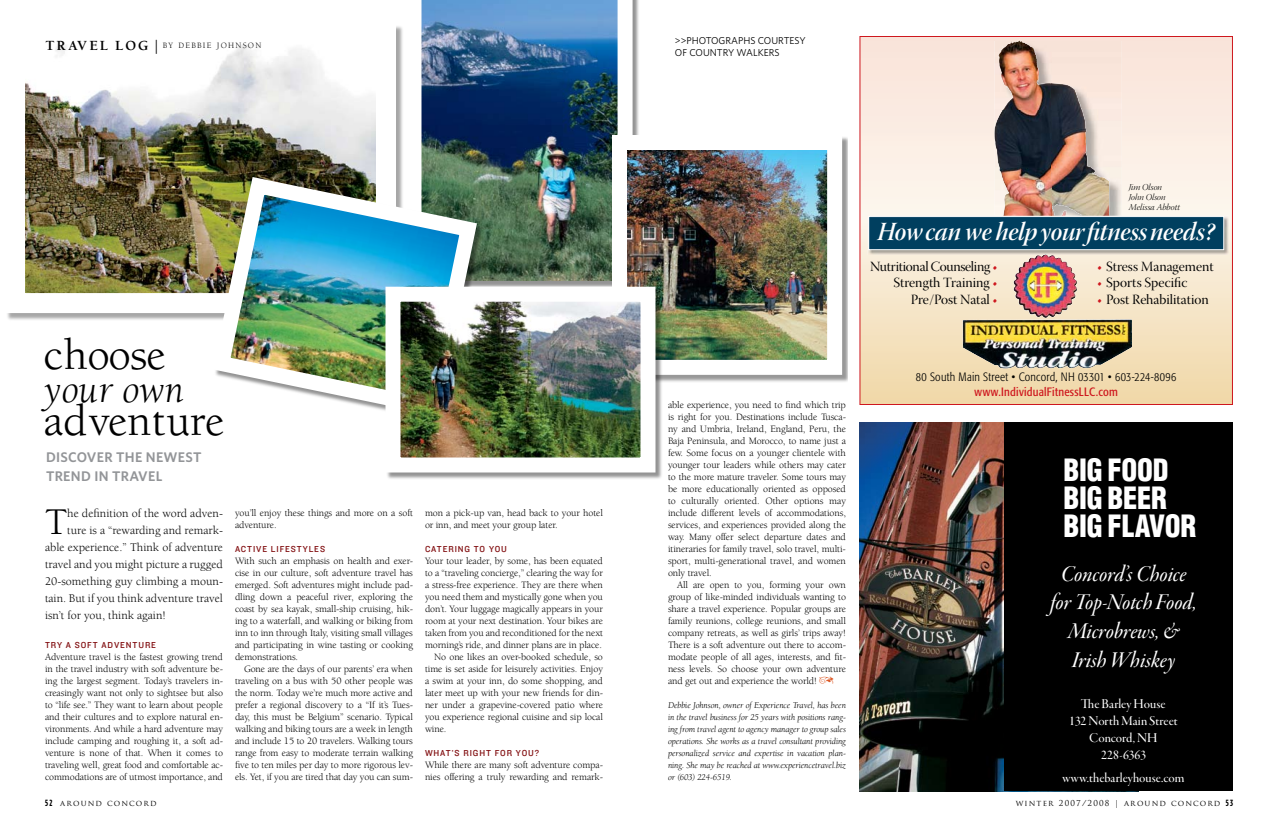
<style>
.page{position:relative;width:1278px;height:828px;background:#fff}
.page>*{position:absolute;margin:0;border:0;box-sizing:border-box;transform-origin:0 0}
.t1{font:40px "Berkeley Oldstyle";color:#000}
.t2{font:italic 40px "Berkeley";color:#000}
.t3{font:38.8px "Berkeley";color:#000}
.t4{font:900 condensed 30px/28px "Helvetica";letter-spacing:-.005em;color:#fff;scale:.95 1}
.t5{font:26px "Warnock Pro Semibold It Disp";letter-spacing:-.01em;color:#fff;scale:.95 1}
.t6{font:24px/28.8px "Garamond Premr Pro Med It Disp";color:#fff;text-align:center}
.t7{font:14px/16.8px "Warnock Pro Disp";letter-spacing:-.005em;color:#000;text-align:right}
.t8{font:14px/16.8px "Garamond Premr Pro Med Disp";color:#fff;text-align:center}
.t9{font:600 14px/19px "Whitney";letter-spacing:.02em;color:#939598}
.t10{font:12px "Berkeley";color:#000}
.t11{font:300 condensed 12px "Formata";letter-spacing:.02em;color:#000}
.t12{font:condensed 12px "Formata";letter-spacing:.02em;color:#ce171e}
.t13{font:10px/12px "Berkeley";letter-spacing:-.01em;color:#000;text-align:justify}
.t14{font:10px/12px "Whitney";color:#000}
.t15{font:italic 9px/12px "Berkeley";letter-spacing:-.01em;color:#000;text-align:justify}
.t16{font:9px "Knockout HTF31 Junior Middlewt";letter-spacing:.1em;color:#841315}
.t17{font:9px/10px "Warnock Pro Light It Disp";letter-spacing:.005em;color:#000}
.t18{font:8.4px "Berkeley";letter-spacing:.145em;color:#000}
.t19{font:8px "Trajan Pro";letter-spacing:.15em;color:#000}
.s1{font-family:"Berkeley Oldstyle";font-weight:700;font-size:12.6px}
.s2{font-family:"Berkeley Oldstyle";font-weight:700;font-size:14px}
.s3{font-family:"Gotham Condensed";font-weight:700;font-size:9px}
.s4{color:#ce171e}
</style>
<div class="page">
<div style="left:5px;top:25px;width:399px;height:296px;background:#000;opacity:.35"></div>
<img style="left:26px;top:45px;width:349px;height:247px">
<img style="left:421px;top:0;width:212px;height:287px">
<img style="left:204px;top:168px;width:282px;height:243px">
<div style="left:612px;top:135px;width:238px;height:248px;background:#000;opacity:.41"></div>
<img style="left:628px;top:151px;width:198px;height:208px">
<div style="left:386px;top:287px;width:278px;height:194px;background:#000;opacity:.43"></div>
<img style="left:402px;top:303px;width:238px;height:154px">
<div style="left:386px;top:287px;width:270px;height:186px;border:15px solid #fff"></div>
<div style="left:848px;top:24px;width:404px;height:390px;background:#fff"></div>
<svg style="left:862px;top:38px;width:369px;height:365px;background:#eddcc4"></svg>
<div style="left:860px;top:36px;width:373px;height:369px;border:1px solid #ce171e"></div>
<img style="left:995px;top:41px;width:127px;height:175px">
<svg style="left:1011px;top:39px;width:11px;height:2px"></svg>
<svg style="left:994px;top:127px;width:1px;height:12px"></svg>
<img style="left:995px;top:41px;width:41px;height:140px">
<img style="left:1003px;top:181px;width:33px;height:35px">
<img style="left:868px;top:216px;width:361px;height:39px">
<div style="left:869px;top:217px;width:355px;height:33px;background:#003f5f"></div>
<div style="left:868px;top:216px;width:356px;height:34px;border:1px solid #fff"></div>
<img style="left:860px;top:422px;width:278px;height:369px">
<div style="left:1004px;top:423px;width:229px;height:368px;background:#000"></div>
<p class="t18" style="left:45px;top:41px;width:218px"><span class="s1">TRAVEL LOG</span> <span class="s2">|</span> by debbie johnson</p>
<h1 class="t1" style="left:44px;top:332px;width:123px">choose</h1>
<h1 class="t2" style="left:44px;top:369px;width:141px">your own</h1>
<h1 class="t1" style="left:44px;top:398px;width:182px">adventure</h1>
<h3 class="t9" style="left:46px;top:447px;width:157px">DISCOVER THE NEWEST<br>TREND IN TRAVEL</h3>
<h2 class="t3" style="left:45px;top:501px;width:24px">T</h2>
<p class="t10" style="left:67px;top:507px;width:157px">he definition of the word adven-</p>
<p class="t10" style="left:67px;top:524px;width:157px">ture is a “rewarding and remark-</p>
<p class="t10" style="left:45px;top:541px;width:179px">able experience.” Think of adventure</p>
<p class="t10" style="left:45px;top:558px;width:179px">travel and you might picture a rugged</p>
<p class="t10" style="left:45px;top:575px;width:179px">20-something guy climbing a moun-</p>
<p class="t10" style="left:45px;top:592px;width:180px">tain. But if you think adventure travel</p>
<p class="t10" style="left:45px;top:609px;width:122px">isn’t for you, think again!</p>
<p class="t16" style="left:45px;top:640px;width:113px">TRY A SOFT ADVENTURE</p>
<p class="t13" style="left:45px;top:651px;width:180px">Adventure travel is the fastest growing trend in the travel industry with soft adventure be&shy;ing the largest segment. Today’s travelers in&shy;creasingly want not only to sightsee but also to “life see.” They want to learn about people and their cultures and to explore natural en&shy;vironments. And while a hard adventure may include camping and roughing it, a soft ad&shy;venture is none of that. When it comes to traveling well, great food and comfortable ac&shy;commodations are of utmost importance, and</p>
<p class="t19" style="left:45px;top:798px;width:113px"><span class="s3">52</span> AROUND CONCORD</p>
<p class="t13" style="left:235px;top:507px;width:180px">you’ll enjoy these things and more on a soft adventure.</p>
<p class="t16" style="left:235px;top:544px;width:91px">ACTIVE LIFESTYLES</p>
<p class="t13" style="left:235px;top:555px;width:180px">With such an emphasis on health and exer&shy;cise in our culture, soft adventure travel has emerged. Soft adventures might include pad&shy;dling down a peaceful river, exploring the coast by sea kayak, small-ship cruising, hik&shy;ing to a waterfall, and walking or biking from inn to inn through Italy, visiting small villages and participating in wine tasting or cooking demonstrations.</p>
<p class="t13" style="left:235px;top:663px;width:180px;text-indent:9px">Gone are the days of our parents’ era when traveling on a bus with 50 other people was the norm. Today we’re much more active and prefer a regional discovery to a “If it’s Tues&shy;day, this must be Belgium” scenario. Typical walking and biking tours are a week in length and include 15 to 20 travelers. Walking tours range from easy to moderate terrain walking five to ten miles per day to more rigorous lev&shy;els. Yet, if you are tired that day you can sum-</p>
<p class="t13" style="left:425px;top:507px;width:179px">mon a pick-up van, head back to your hotel or inn, and meet your group later.</p>
<p class="t16" style="left:425px;top:544px;width:83px">CATERING TO YOU</p>
<p class="t13" style="left:425px;top:555px;width:179px">Your tour leader, by some, has been equated</p>
<p class="t13" style="left:425px;top:567px;width:180px">to a “traveling concierge,” clearing the way for</p>
<p class="t13" style="left:425px;top:579px;width:179px">a stress-free experience. They are there when</p>
<p class="t13" style="left:425px;top:591px;width:179px">you need them and mystically gone when you</p>
<p class="t13" style="left:425px;top:603px;width:179px">don’t. Your luggage magically appears in your</p>
<p class="t13" style="left:425px;top:615px;width:179px">room at your next destination. Your bikes are</p>
<p class="t13" style="left:425px;top:627px;width:180px">taken from you and reconditioned for the next</p>
<p class="t13" style="left:425px;top:639px;width:179px">morning’s ride, and dinner plans are in place.</p>
<p class="t13" style="left:434px;top:651px;width:170px">No one likes an over-booked schedule, so</p>
<p class="t13" style="left:425px;top:663px;width:180px">time is set aside for leisurely activities. Enjoy</p>
<p class="t13" style="left:425px;top:675px;width:179px">a swim at your inn, do some shopping, and</p>
<p class="t13" style="left:425px;top:687px;width:179px">later meet up with your new friends for din-</p>
<p class="t13" style="left:425px;top:699px;width:179px">ner under a grapevine-covered patio where</p>
<p class="t13" style="left:425px;top:711px;width:180px">you experience regional cuisine and sip local</p>
<p class="t13" style="left:425px;top:723px;width:23px">wine.</p>
<p class="t16" style="left:425px;top:748px;width:116px">WHAT’S RIGHT FOR YOU?</p>
<p class="t13" style="left:425px;top:759px;width:179px">While there are many soft adventure compa&shy;nies offering a truly rewarding and remark-</p>
<p class="t14" style="left:675px;top:34px;width:132px">&gt;&gt;PHOTOGRAPHS COURTESY<br>OF COUNTRY WALKERS</p>
<p class="t17" style="left:1129px;top:183px;width:53px">Jim Olson<br>John Olson<br>Melissa Abbott</p>
<h3 class="t5" style="left:878px;top:216px;width:357px">How can we help your fitness needs?</h3>
<h3 class="t7" style="left:870px;top:259px;width:129px">Nutritional Counseling <span class="s4">•<br></span>Strength Training <span class="s4">•<br></span>Pre/Post Natal <span class="s4">•</span></h3>
<h3 class="t7" style="left:1097px;top:259px;width:118px"><span class="s4">•</span> Stress Management</h3>
<h3 class="t7" style="left:1097px;top:276px;width:92px"><span class="s4">•</span> Sports Specific</h3>
<h3 class="t7" style="left:1097px;top:293px;width:113px"><span class="s4">•</span> Post Rehabilitation</h3>
<p class="t13" style="left:668px;top:399px;width:180px">able experience, you need to find which trip is right for you. Destinations include Tusca&shy;ny and Umbria, Ireland, England, Peru, the Baja Peninsula, and Morocco, to name just a few. Some focus on a younger clientele with younger tour leaders while others may cater to the more mature traveler. Some tours may be more educationally oriented as opposed to culturally oriented. Other options may include different levels of accommodations, services, and experiences provided along the way. Many offer select departure dates and itineraries for family travel, solo travel, multi&shy;sport, multi-generational travel, and women only travel.</p>
<p class="t13" style="left:668px;top:579px;width:180px;text-indent:9px">All are open to you, forming your own group of like-minded individuals wanting to share a travel experience. Popular groups are family reunions, college reunions, and small company retreats, as well as girls’ trips away!<br>There is a soft adventure out there to accom&shy;modate people of all ages, interests, and fit&shy;ness levels. So choose your own adventure and get out and experience the world!</p>
<p class="t15" style="left:668px;top:699px;width:180px">Debbie Johnson, owner of Experience Travel, has been in the travel business for 25 years with positions rang&shy;ing from travel agent to agency manager to group sales operations. She works as a travel consultant providing personalized service and expertise in vacation plan&shy;ning. She may be reached at www.experiencetravel.biz or (603) 224-6519.</p>
<p class="t11" style="left:916px;top:370px;width:262px">80 South Main Street • Concord, NH 03301 • 603-224-8096</p>
<p class="t12" style="left:975px;top:385px;width:145px">www.IndividualFitnessLLC.com</p>
<h3 class="t4" style="left:1063px;top:456px;width:142px">BIG FOOD<br>BIG BEER<br>BIG FLAVOR</h3>
<h3 class="t6" style="left:1050px;top:561px;width:148px">Concord’s Choice for Top-Notch Food,<br>Microbrews, &amp;<br>Irish Whiskey</h3>
<h3 class="t8" style="left:1069px;top:696px;width:110px">The Barley House<br>132 North Main Street<br>Concord, NH<br>228-6363</h3>
<h3 class="t8" style="left:1062px;top:770px;width:124px">www.thebarleyhouse.com</h3>
<p class="t19" style="left:1016px;top:798px;width:219px">WINTER 2007/2008 | AROUND CONCORD <span class="s3">53</span></p>
</div>
